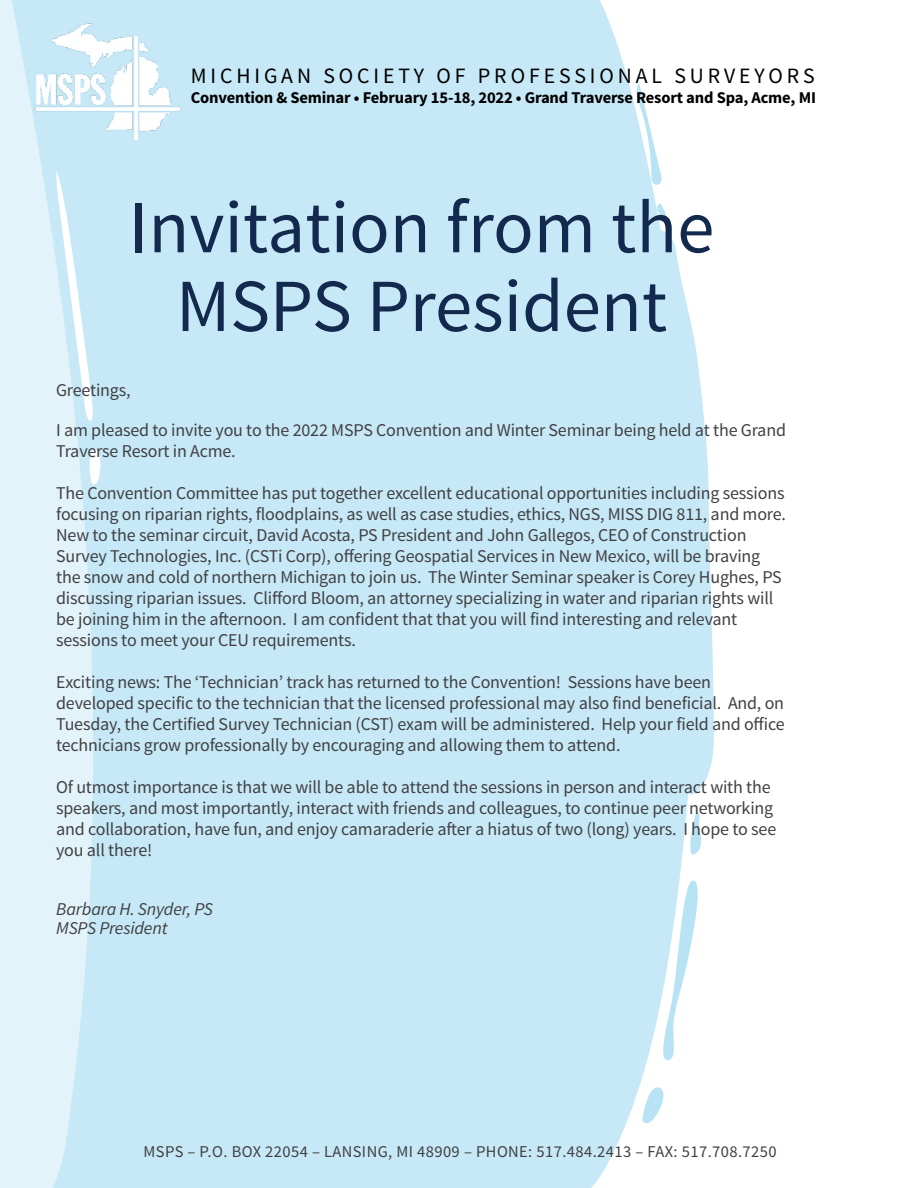
<style>
.page{position:relative;width:918px;height:1188px;background:#fff}
.page>*{position:absolute;margin:0;border:0;box-sizing:border-box;transform-origin:0 0}
.t1{font:75px/78.8px "Source Sans Pro";color:#13294e;text-align:center}
.t2{font:21.9px "Source Sans Pro";letter-spacing:.18em;color:#000}
.t3{font:18px/21px "Source Sans Pro";letter-spacing:-.01em;color:#414042}
.t4{font:italic 18px/19.5px "Source Sans Pro";letter-spacing:-.01em;color:#414042}
.t5{font:700 16.5px "Source Sans Pro";letter-spacing:-.01em;color:#000}
.t6{font:16.5px "Source Sans Pro";letter-spacing:.025em;color:#414042}
</style>
<div class="page">
<div style="left:93px;top:0;width:621px;height:1188px;background:#c6e8f7"></div>
<svg style="left:690px;top:809px;width:12px;height:46px"></svg>
<svg style="left:658px;top:881px;width:47px;height:179px"></svg>
<svg style="left:642px;top:1084px;width:22px;height:40px"></svg>
<svg style="left:657px;top:202px;width:9px;height:21px"></svg>
<svg style="left:635px;top:80px;width:27px;height:105px"></svg>
<svg style="left:0;top:0;width:93px;height:1188px;background:#def1f9"></svg>
<svg style="left:89px;top:447px;width:12px;height:38px"></svg>
<svg style="left:56px;top:171px;width:39px;height:258px"></svg>
<img style="left:27px;top:16px;width:158px;height:123px">
<p class="t2" style="left:191px;top:62px;width:625px">MICHIGAN SOCIETY OF PROFESSIONAL SURVEYORS</p>
<p class="t5" style="left:191px;top:87px;width:627px">Convention &amp; Seminar • February 15-18, 2022 • Grand Traverse Resort and Spa, Acme, MI</p>
<h1 class="t1" style="left:129px;top:189px;width:587px">Invitation from the<br>MSPS President</h1>
<p class="t3" style="left:56px;top:379px;width:76px">Greetings,</p>
<p class="t3" style="left:56px;top:420px;width:731px">I am pleased to invite you to the 2022 MSPS Convention and Winter Seminar being held at the Grand<br>Traverse Resort in Acme.</p>
<p class="t3" style="left:56px;top:483px;width:731px">The Convention Committee has put together excellent educational opportunities including sessions focusing on riparian rights, floodplains, as well as case studies, ethics, NGS, MISS DIG 811, and more.<br>New to the seminar circuit, David Acosta, PS President and John Gallegos, CEO of Construction Survey Technologies, Inc. (CSTi Corp), offering Geospatial Services in New Mexico, will be braving the snow and cold of northern Michigan to join us. The Winter Seminar speaker is Corey Hughes, PS discussing riparian issues. Clifford Bloom, an attorney specializing in water and riparian rights will be joining him in the afternoon. I am confident that that you will find interesting and relevant sessions to meet your CEU requirements.</p>
<p class="t3" style="left:56px;top:672px;width:730px">Exciting news: The ‘Technician’ track has returned to the Convention! Sessions have been developed specific to the technician that the licensed professional may also find beneficial. And, on Tuesday, the Certified Survey Technician (CST) exam will be administered. Help your field and office technicians grow professionally by encouraging and allowing them to attend.</p>
<p class="t3" style="left:56px;top:777px;width:722px">Of utmost importance is that we will be able to attend the sessions in person and interact with the speakers, and most importantly, interact with friends and colleagues, to continue peer networking and collaboration, have fun, and enjoy camaraderie after a hiatus of two (long) years. I hope to see you all there!</p>
<p class="t4" style="left:56px;top:899px;width:158px">Barbara H. Snyder, PS<br>MSPS President</p>
<p class="t6" style="left:144px;top:1141px;width:635px">MSPS – P.O. BOX 22054 – LANSING, MI 48909 – PHONE: 517.484.2413 – FAX: 517.708.7250</p>
</div>
